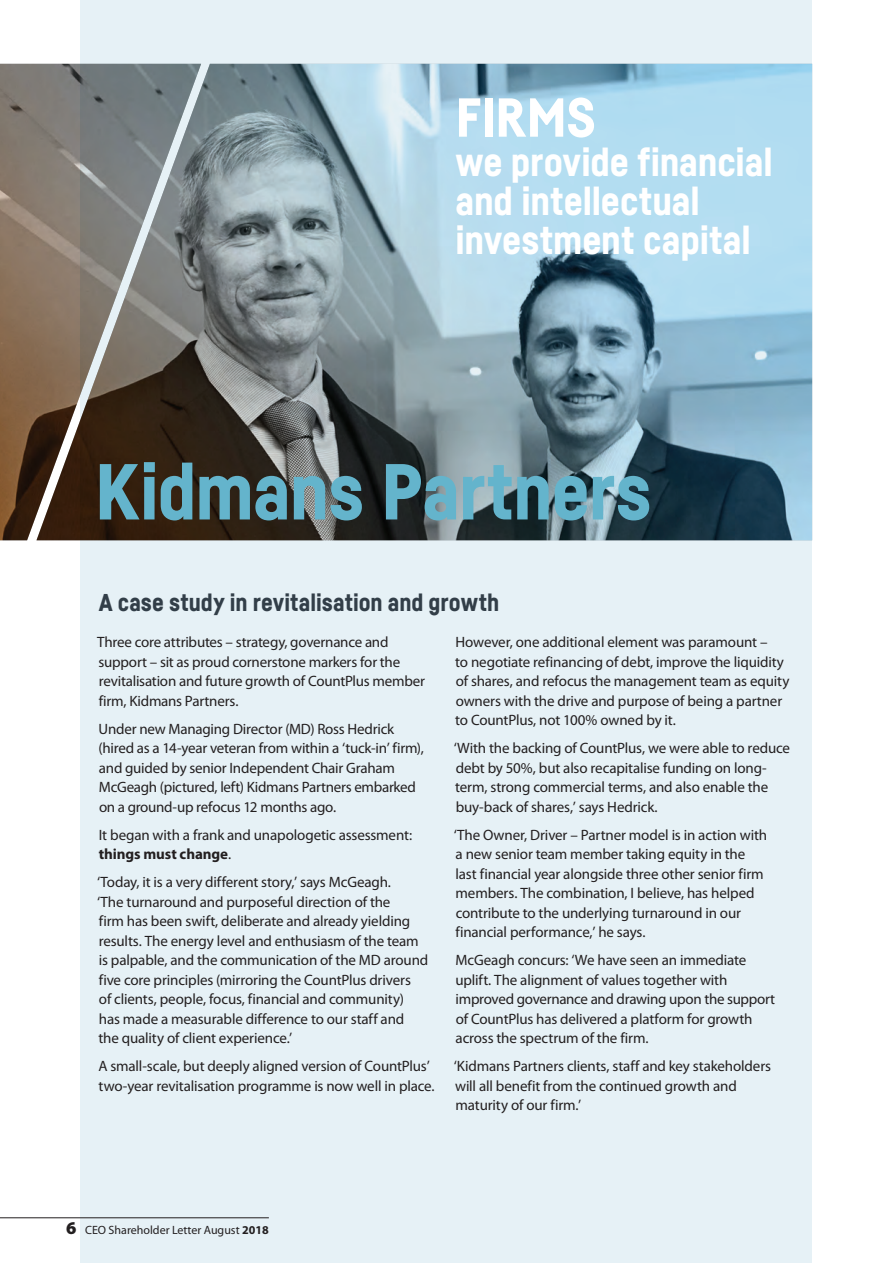
<style>
.page{position:relative;width:893px;height:1263px;background:#fff}
.page>*{position:absolute;margin:0;border:0;box-sizing:border-box;transform-origin:0 0}
.t1{font:900 78px "Fabrikat";letter-spacing:-.015em;color:#64b4cc}
.t2{font:900 54px "Fabrikat";letter-spacing:-.005em;color:#fff}
.t3{font:900 39px/39px "Fabrikat";letter-spacing:-.005em;color:#fff}
.t4{font:900 24px "Fabrikat";color:#323e48}
.t5{font:15px/19.5px "Myriad Pro";letter-spacing:-.01em;color:#231f20}
.t6{font:12px "Myriad Pro";color:#231f20}
.s1{font-weight:700}
.s2{font-weight:900;font-size:18px}
</style>
<div class="page">
<div style="left:81px;top:0;width:731px;height:1263px;background:#e6f1f6"></div>
<hr style="left:0;top:1217px;width:269px;height:1px;background:#231f20">
<img style="left:0;top:64px;width:812px;height:476px">
<h2 class="t2" style="left:455px;top:84px;width:142px">FIRMS</h2>
<h3 class="t3" style="left:455px;top:142px;width:319px">we provide financial and intellectual investment capital</h3>
<h1 class="t1" style="left:95px;top:443px;width:558px">Kidmans Partners</h1>
<h3 class="t4" style="left:99px;top:587px;width:402px">A case study in revitalisation and growth</h3>
<p class="t5" style="left:97px;top:632px;width:330px">Three core attributes – strategy, governance and support – sit as proud cornerstone markers for the revitalisation and future growth of CountPlus member firm, Kidmans Partners.</p>
<p class="t5" style="left:98px;top:718px;width:327px">Under new Managing Director (MD) Ross Hedrick (hired as a 14-year veteran from within a ‘tuck-in’ firm), and guided by senior Independent Chair Graham McGeagh (pictured, left) Kidmans Partners embarked on a ground-up refocus 12 months ago.</p>
<p class="t5" style="left:99px;top:824px;width:315px">It began with a frank and unapologetic assessment: <span class="s1">things must change</span>.</p>
<p class="t5" style="left:97px;top:872px;width:333px">‘Today, it is a very different story,’ says McGeagh.<br>‘The turnaround and purposeful direction of the<br>firm has been swift, deliberate and already yielding results. The energy level and enthusiasm of the team is palpable, and the communication of the MD around five core principles (mirroring the CountPlus drivers<br>of clients, people, focus, financial and community)<br>has made a measurable difference to our staff and<br>the quality of client experience.’</p>
<p class="t5" style="left:98px;top:1056px;width:338px">A small-scale, but deeply aligned version of CountPlus’ two-year revitalisation programme is now well in place.</p>
<p class="t5" style="left:455px;top:632px;width:336px">However, one additional element was paramount –<br>to negotiate refinancing of debt, improve the liquidity of shares, and refocus the management team as equity owners with the drive and purpose of being a partner to CountPlus, not 100% owned by it.</p>
<p class="t5" style="left:454px;top:738px;width:338px">‘With the backing of CountPlus, we were able to reduce debt by 50%, but also recapitalise funding on long&shy;term, strong commercial terms, and also enable the buy-back of shares,’ says Hedrick.</p>
<p class="t5" style="left:454px;top:824px;width:315px">‘The Owner, Driver – Partner model is in action with a new senior team member taking equity in the last financial year alongside three other senior firm members. The combination, I believe, has helped contribute to the underlying turnaround in our financial performance,’ he says.</p>
<p class="t5" style="left:455px;top:950px;width:321px">McGeagh concurs: ‘We have seen an immediate uplift. The alignment of values together with improved governance and drawing upon the support of CountPlus has delivered a platform for growth across the spectrum of the firm.</p>
<p class="t5" style="left:454px;top:1056px;width:319px">‘Kidmans Partners clients, staff and key stakeholders will all benefit from the continued growth and maturity of our firm.’</p>
<p class="t6" style="left:66px;top:1222px;width:204px"><span class="s2">6</span> CEO Shareholder Letter August <span class="s1">2018</span></p>
</div>
